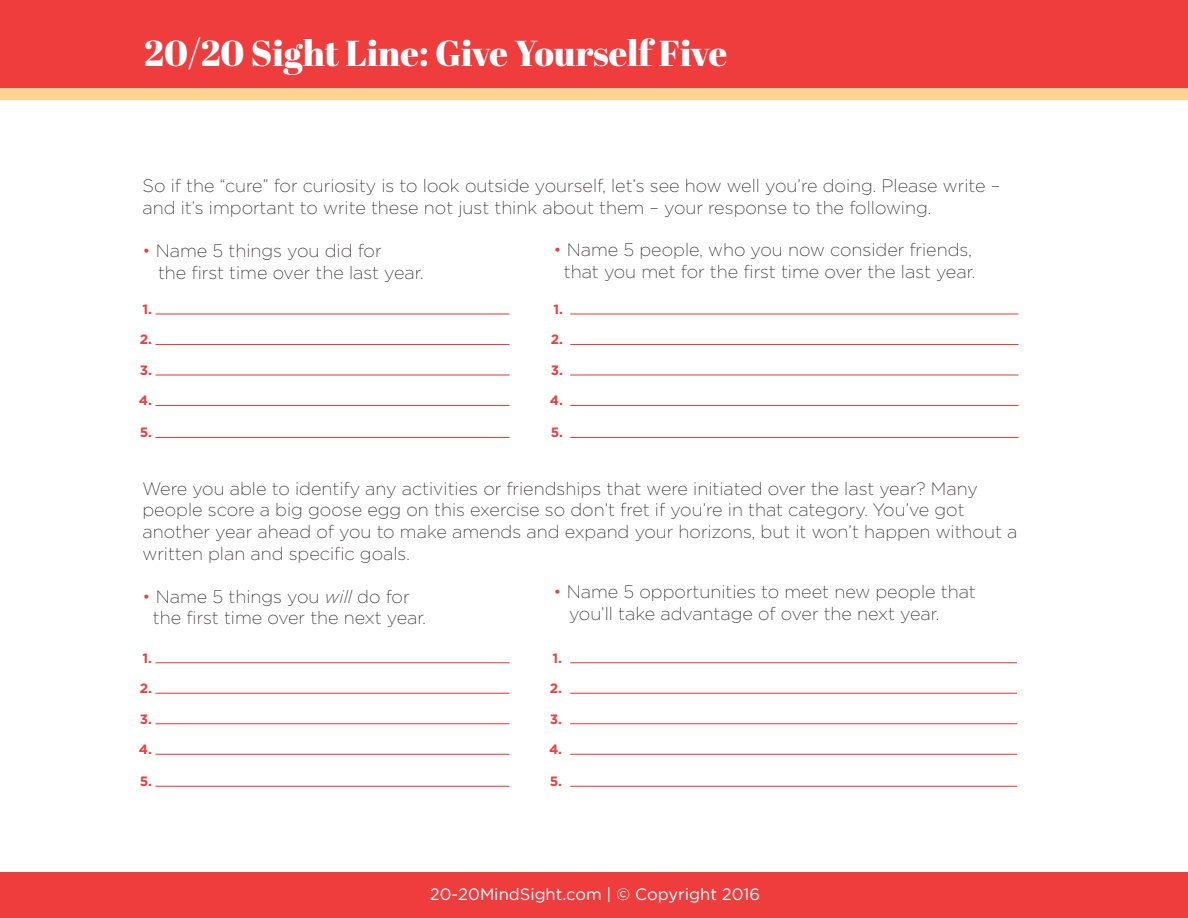
<style>
.page{position:relative;width:1188px;height:918px;background:#fff}
.page>*{position:absolute;margin:0;border:0;box-sizing:border-box;transform-origin:0 0}
.t1{font:36px "Abril Fatface";color:#fff}
.t2{font:200 18px/21.6px "Gotham";color:#231f20}
.t3{font:16.5px "Gotham";color:#fff}
.t4{font:700 13.5px "Gotham";color:#ef3c3c}
.s1{color:#ef3c3c}
.s2{font-style:italic}
</style>
<div class="page">
<div style="left:0;top:0;width:1188px;height:100px;background:#ffd490"></div>
<div style="left:0;top:0;width:1188px;height:88px;background:#ef3c3c"></div>
<div style="left:0;top:873px;width:1188px;height:45px;background:#ef3c3c"></div>
<hr style="left:155px;top:313px;width:354px;height:2px;background:#ef3c3c">
<hr style="left:155px;top:344px;width:354px;height:1px;background:#ef3c3c">
<hr style="left:155px;top:374px;width:354px;height:2px;background:#ef3c3c">
<hr style="left:155px;top:405px;width:354px;height:1px;background:#ef3c3c">
<hr style="left:155px;top:437px;width:354px;height:1px;background:#ef3c3c">
<hr style="left:570px;top:313px;width:448px;height:2px;background:#ef3c3c">
<hr style="left:570px;top:344px;width:448px;height:1px;background:#ef3c3c">
<hr style="left:570px;top:374px;width:448px;height:2px;background:#ef3c3c">
<hr style="left:570px;top:405px;width:448px;height:1px;background:#ef3c3c">
<hr style="left:570px;top:437px;width:448px;height:1px;background:#ef3c3c">
<hr style="left:155px;top:662px;width:354px;height:1px;background:#ef3c3c">
<hr style="left:155px;top:693px;width:354px;height:1px;background:#ef3c3c">
<hr style="left:155px;top:723px;width:354px;height:1px;background:#ef3c3c">
<hr style="left:155px;top:754px;width:354px;height:1px;background:#ef3c3c">
<hr style="left:155px;top:786px;width:354px;height:1px;background:#ef3c3c">
<hr style="left:570px;top:662px;width:447px;height:1px;background:#ef3c3c">
<hr style="left:570px;top:693px;width:447px;height:1px;background:#ef3c3c">
<hr style="left:570px;top:723px;width:447px;height:1px;background:#ef3c3c">
<hr style="left:570px;top:754px;width:447px;height:1px;background:#ef3c3c">
<hr style="left:570px;top:786px;width:447px;height:1px;background:#ef3c3c">
<h1 class="t1" style="left:144px;top:28px;width:585px">20/20 Sight Line: Give Yourself Five</h1>
<p class="t2" style="left:142px;top:175px;width:859px">So if the “cure” for curiosity is to look outside yourself, let’s see how well you’re doing. Please write – and it’s important to write these not just think about them – your response to the following.</p>
<p class="t2" style="left:158px;top:240px;width:267px;text-indent:-16px"><span class="s1">•</span> Name 5 things you did for<br>the first time over the last year.</p>
<p class="t2" style="left:554px;top:239px;width:423px;text-align:center"><span class="s1">•</span> Name 5 people, who you now consider friends, that you met for the first time over the last year.</p>
<p class="t4" style="left:142px;top:301px;width:11px">1.</p>
<p class="t4" style="left:140px;top:332px;width:14px">2.</p>
<p class="t4" style="left:140px;top:362px;width:14px">3.</p>
<p class="t4" style="left:139px;top:393px;width:15px">4.</p>
<p class="t4" style="left:140px;top:425px;width:14px">5.</p>
<p class="t4" style="left:554px;top:301px;width:11px">1.</p>
<p class="t4" style="left:551px;top:332px;width:14px">2.</p>
<p class="t4" style="left:551px;top:362px;width:14px">3.</p>
<p class="t4" style="left:550px;top:393px;width:15px">4.</p>
<p class="t4" style="left:551px;top:425px;width:14px">5.</p>
<p class="t2" style="left:142px;top:477px;width:876px">Were you able to identify any activities or friendships that were initiated over the last year? Many people score a big goose egg on this exercise so don’t fret if you’re in that category. You’ve got another year ahead of you to make amends and expand your horizons, but it won’t happen without a written plan and specific goals.</p>
<p class="t2" style="left:153px;top:585px;width:275px;text-indent:-10px"><span class="s1">•</span> Name 5 things you <span class="s2">will</span> do for the first time over the next year.</p>
<p class="t2" style="left:569px;top:581px;width:408px;text-indent:-16px"><span class="s1">•</span> Name 5 opportunities to meet new people that you’ll take advantage of over the next year.</p>
<p class="t4" style="left:142px;top:650px;width:11px">1.</p>
<p class="t4" style="left:140px;top:681px;width:14px">2.</p>
<p class="t4" style="left:140px;top:711px;width:14px">3.</p>
<p class="t4" style="left:139px;top:742px;width:15px">4.</p>
<p class="t4" style="left:140px;top:774px;width:14px">5.</p>
<p class="t4" style="left:553px;top:650px;width:11px">1.</p>
<p class="t4" style="left:550px;top:681px;width:14px">2.</p>
<p class="t4" style="left:550px;top:711px;width:14px">3.</p>
<p class="t4" style="left:549px;top:742px;width:15px">4.</p>
<p class="t4" style="left:550px;top:774px;width:14px">5.</p>
<p class="t3" style="left:430px;top:884px;width:332px">20-20MindSight.com | © Copyright 2016</p>
</div>
